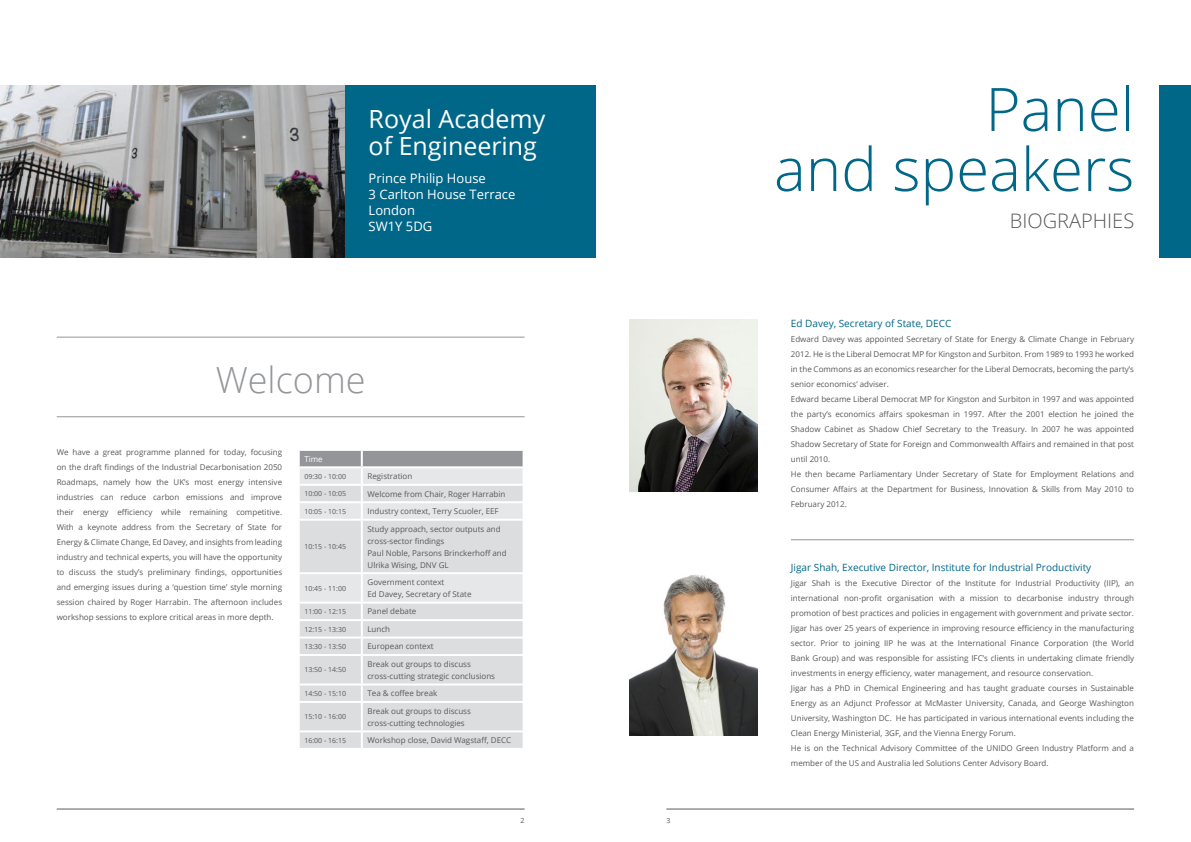
<style>
.page{position:relative;width:1191px;height:842px;background:#fff}
.page>*{position:absolute;margin:0;border:0;box-sizing:border-box;transform-origin:0 0}
.t1{font:300 60px/60px "Open Sans";color:#006789;text-align:right}
.t2{font:300 36px "Open Sans";color:#939598}
.t3{font:25px/27px "Open Sans";color:#fff}
.t4{font:300 20px "Open Sans";color:#58595b}
.t5{font:13px/16px "Open Sans";color:#fff}
.t6{font:10px "Open Sans";color:#006789}
.t7{font:8px/15px "Open Sans";color:#58595b}
.t8{font:8px "Open Sans";color:#fff}
.t9{font:7px "Open Sans";color:#58595b}
</style>
<div class="page">
<hr style="left:57px;top:337px;width:467px;height:1px;background:#939598">
<hr style="left:57px;top:416px;width:467px;height:1px;background:#939598">
<img style="left:0;top:85px;width:345px;height:172px">
<div style="left:345px;top:85px;width:250px;height:172px;background:#006789"></div>
<div style="left:300px;top:656px;width:222px;height:92px;background:#dcddde"></div>
<svg style="left:299px;top:450px;width:225px;height:204px"></svg>
<hr style="left:361px;top:656px;width:2px;height:27px;background:#fff">
<hr style="left:298px;top:683px;width:64px;height:2px;background:#fff">
<hr style="left:362px;top:683px;width:162px;height:2px;background:#fff">
<svg style="left:361px;top:685px;width:2px;height:16px"></svg>
<svg style="left:522px;top:685px;width:1px;height:16px"></svg>
<hr style="left:298px;top:701px;width:64px;height:2px;background:#fff">
<hr style="left:362px;top:701px;width:162px;height:2px;background:#fff">
<hr style="left:361px;top:703px;width:2px;height:27px;background:#fff">
<hr style="left:298px;top:730px;width:64px;height:2px;background:#fff">
<hr style="left:362px;top:730px;width:162px;height:2px;background:#fff">
<svg style="left:361px;top:732px;width:2px;height:16px"></svg>
<svg style="left:522px;top:732px;width:1px;height:16px"></svg>
<div style="left:1159px;top:85px;width:32px;height:172px;background:#006789"></div>
<img style="left:629px;top:319px;width:128px;height:172px">
<hr style="left:791px;top:539px;width:343px;height:1px;background:#939598">
<img style="left:629px;top:574px;width:128px;height:162px">
<hr style="left:57px;top:809px;width:467px;height:1px;background:#58595b">
<hr style="left:666px;top:809px;width:468px;height:1px;background:#58595b">
<h3 class="t3" style="left:369px;top:105px;width:178px">Royal Academy of Engineering</h3>
<h3 class="t5" style="left:369px;top:170px;width:148px">Prince Philip House<br>3 Carlton House Terrace<br>London<br>SW1Y 5DG</h3>
<h2 class="t2" style="left:216px;top:355px;width:151px">Welcome</h2>
<p class="t7" style="left:57px;top:444px;width:227px;text-align:justify">We have a great programme planned for today, focusing on the draft findings of the Industrial Decarbonisation 2050<br>Roadmaps, namely how the UK’s most energy intensive industries can reduce carbon emissions and improve their energy efficiency while remaining competitive.<br>With a keynote address from the Secretary of State for Energy &amp; Climate Change, Ed Davey, and insights from leading industry and technical experts, you will have the opportunity to discuss the study’s preliminary findings, opportunities and emerging issues during a ‘question time’ style morning session chaired by Roger Harrabin. The afternoon includes workshop sessions to explore critical areas in more depth.</p>
<p class="t8" style="left:304px;top:453px;width:20px">Time</p>
<p class="t9" style="left:304px;top:471px;width:43px">09:30 - 10:00</p>
<p class="t7" style="left:367px;top:468px;width:46px">Registration</p>
<p class="t9" style="left:304px;top:489px;width:43px">10:00 - 10:05</p>
<p class="t7" style="left:367px;top:486px;width:139px">Welcome from Chair, Roger Harrabin</p>
<p class="t9" style="left:304px;top:506px;width:43px">10:05 - 10:15</p>
<p class="t7" style="left:367px;top:503px;width:133px">Industry context, Terry Scuoler, EEF</p>
<p class="t9" style="left:304px;top:542px;width:43px">10:15 - 10:45</p>
<p class="t7" style="left:367px;top:522px;width:141px;line-height:12px">Study approach, sector outputs and cross-sector findings<br>Paul Noble, Parsons Brinckerhoff and<br>Ulrika Wising, DNV GL</p>
<p class="t9" style="left:304px;top:583px;width:43px">10:45 - 11:00</p>
<p class="t7" style="left:367px;top:576px;width:105px;line-height:12px">Government context<br>Ed Davey, Secretary of State</p>
<p class="t9" style="left:304px;top:607px;width:43px">11:00 - 12:15</p>
<p class="t7" style="left:367px;top:604px;width:50px">Panel debate</p>
<p class="t9" style="left:304px;top:624px;width:43px">12:15 - 13:30</p>
<p class="t7" style="left:367px;top:621px;width:24px">Lunch</p>
<p class="t9" style="left:304px;top:642px;width:43px">13:30 - 13:50</p>
<p class="t7" style="left:367px;top:639px;width:68px">European context</p>
<p class="t9" style="left:304px;top:665px;width:43px">13:50 - 14:50</p>
<p class="t7" style="left:367px;top:658px;width:129px;line-height:12px">Break out groups to discuss cross-cutting strategic conclusions</p>
<p class="t9" style="left:304px;top:688px;width:43px">14:50 - 15:10</p>
<p class="t7" style="left:367px;top:686px;width:71px">Tea &amp; coffee break</p>
<p class="t9" style="left:304px;top:712px;width:43px">15:10 - 16:00</p>
<p class="t7" style="left:367px;top:705px;width:105px;line-height:12px">Break out groups to discuss cross-cutting technologies</p>
<p class="t9" style="left:304px;top:735px;width:43px">16:00 - 16:15</p>
<p class="t7" style="left:367px;top:733px;width:145px">Workshop close, David Wagstaff, DECC</p>
<p class="t9" style="left:520px;top:815px;width:6px">2</p>
<p class="t9" style="left:666px;top:815px;width:6px">3</p>
<h1 class="t1" style="left:774px;top:78px;width:362px">Panel<br>and speakers</h1>
<h3 class="t4" style="left:1010px;top:207px;width:124px">Biographies</h3>
<p class="t6" style="left:791px;top:316px;width:162px">Ed Davey, Secretary of State, DECC</p>
<p class="t7" style="left:791px;top:331px;width:345px">Edward Davey was appointed Secretary of State for Energy &amp; Climate Change in February 2012. He is the Liberal Democrat MP for Kingston and Surbiton. From 1989 to 1993 he worked in the Commons as an economics researcher for the Liberal Democrats, becoming the party’s senior economics’ adviser.<br>Edward became Liberal Democrat MP for Kingston and Surbiton in 1997 and was appointed the party’s economics affairs spokesman in 1997. After the 2001 election he joined the Shadow Cabinet as Shadow Chief Secretary to the Treasury. In 2007 he was appointed Shadow Secretary of State for Foreign and Commonwealth Affairs and remained in that post until 2010.<br>He then became Parliamentary Under Secretary of State for Employment Relations and Consumer Affairs at the Department for Business, Innovation &amp; Skills from May 2010 to February 2012.</p>
<p class="t6" style="left:791px;top:561px;width:302px">Jigar Shah, Executive Director, Institute for Industrial Productivity</p>
<p class="t7" style="left:791px;top:576px;width:344px">Jigar Shah is the Executive Director of the Institute for Industrial Productivity (IIP), an international non-profit organisation with a mission to decarbonise industry through promotion of best practices and policies in engagement with government and private sector.<br>Jigar has over 25 years of experience in improving resource efficiency in the manufacturing sector. Prior to joining IIP he was at the International Finance Corporation (the World Bank Group) and was responsible for assisting IFC’s clients in undertaking climate friendly investments in energy efficiency, water management, and resource conservation.<br>Jigar has a PhD in Chemical Engineering and has taught graduate courses in Sustainable Energy as an Adjunct Professor at McMaster University, Canada, and George Washington University, Washington DC. He has participated in various international events including the Clean Energy Ministerial, 3GF, and the Vienna Energy Forum.<br>He is on the Technical Advisory Committee of the UNIDO Green Industry Platform and a member of the US and Australia led Solutions Center Advisory Board.</p>
</div>
